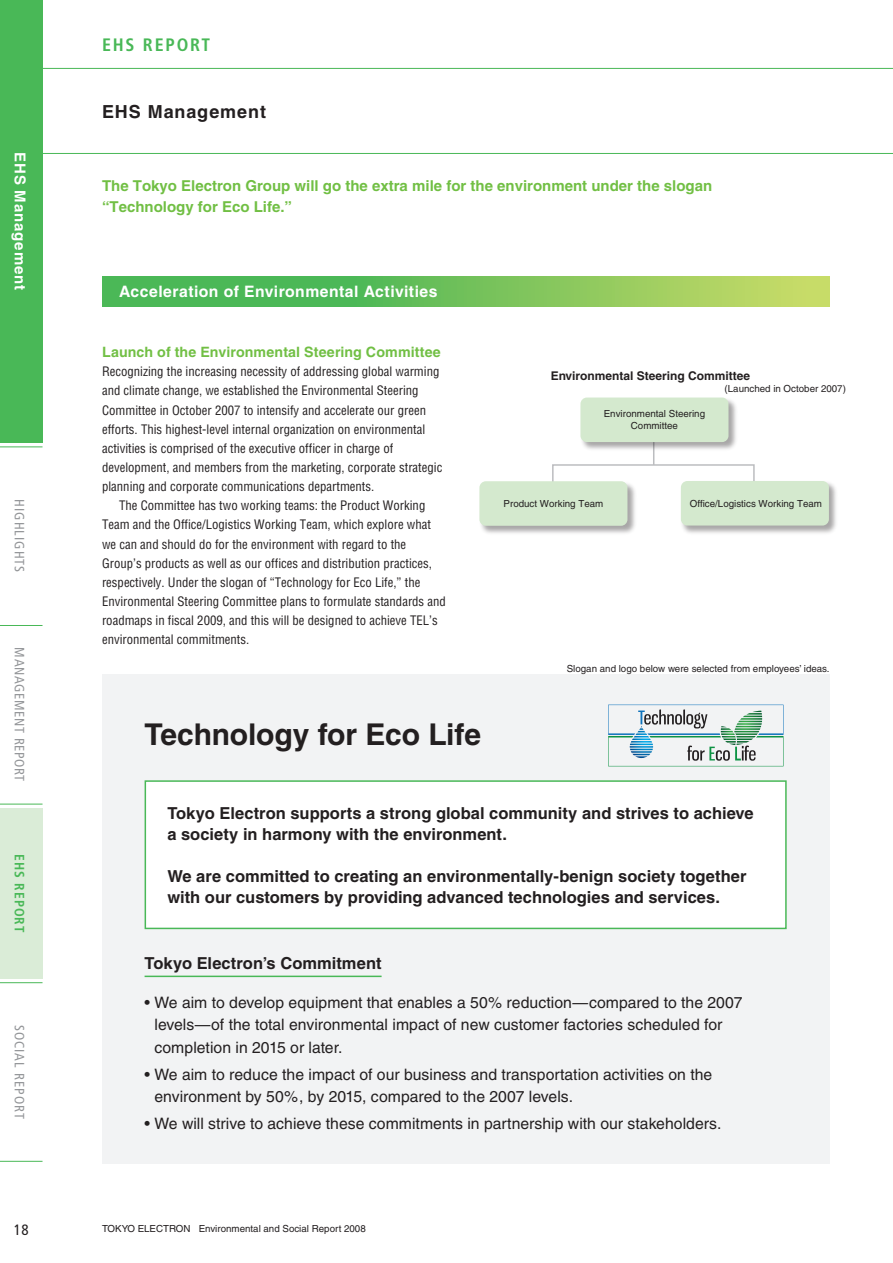
<style>
.page{position:relative;width:893px;height:1263px;background:#fff}
.page>*{position:absolute;margin:0;border:0;box-sizing:border-box;transform-origin:0 0}
.t1{font:700 30px "Helvetica";letter-spacing:-.005em;color:#231f20}
.t2{font:700 18px "Helvetica";letter-spacing:.05em;color:#231f20}
.t3{font:700 condensed 18px "Frutiger";letter-spacing:.1em;color:#49b857}
.t4{font:700 16.5px/21px "Helvetica";color:#231f20}
.t5{font:15.75px/22.5px "Helvetica";color:#231f20}
.t6{font:700 15.75px "Helvetica";letter-spacing:.03em;color:#fff}
.t7{font:700 15px/21px "Helvetica";color:#71bf44}
.t8{font:700 15px "Helvetica";letter-spacing:.06em;color:#fff}
.t9{font:condensed 15px "Frutiger";color:#231f20}
.t10{font:700 14.25px "Helvetica";letter-spacing:.005em;color:#71bf44}
.t11{font:condensed 13.5px "Frutiger";letter-spacing:.05em;color:#939598}
.t12{font:condensed 13.5px "Frutiger";letter-spacing:.075em;color:#939598}
.t13{font:700 condensed 13.5px "Frutiger";letter-spacing:.075em;color:#49b857}
.t14{font:condensed 12.75px/19.2px "Helvetica";color:#231f20}
.t15{font:700 12px "Helvetica";color:#231f20}
.t16{font:9.75px/12px "Helvetica";color:#231f20;text-align:center}
</style>
<div class="page">
<div style="left:0;top:0;width:43px;height:442px;background:#49b857"></div>
<div style="left:0;top:808px;width:43px;height:170px;background:#daecd7"></div>
<hr style="left:0;top:446px;width:43px;height:1px;background:#49b857">
<hr style="left:0;top:625px;width:43px;height:1px;background:#49b857">
<hr style="left:0;top:804px;width:43px;height:1px;background:#49b857">
<hr style="left:0;top:982px;width:43px;height:1px;background:#49b857">
<hr style="left:0;top:1161px;width:43px;height:1px;background:#49b857">
<hr style="left:0;top:68px;width:893px;height:1px;background:#49b857">
<hr style="left:0;top:153px;width:893px;height:1px;background:#49b857">
<div style="left:102px;top:674px;width:727px;height:489px;background:#f2f3f4"></div>
<div style="left:145px;top:781px;width:641px;height:147px;background:#fff"></div>
<div style="left:145px;top:780px;width:642px;height:149px;border:2px solid #49b857"></div>
<hr style="left:145px;top:975px;width:237px;height:2px;background:#49b857">
<svg style="left:608px;top:705px;width:175px;height:61px"></svg>
<svg style="left:102px;top:276px;width:727px;height:30px;background:#78c35c"></svg>
<svg style="left:552px;top:453px;width:203px;height:26px"></svg>
<img style="left:681px;top:479px;width:155px;height:54px">
<div style="left:681px;top:481px;width:148px;height:44px;background:#d4e9ce;border-radius:6px"></div>
<img style="left:481px;top:479px;width:154px;height:54px">
<div style="left:479px;top:481px;width:148px;height:45px;background:#d4e9ce;border-radius:6px"></div>
<img style="left:582px;top:397px;width:154px;height:56px">
<div style="left:580px;top:398px;width:148px;height:44px;background:#d4e9ce;border-radius:6px"></div>
<h2 class="t3" style="left:102px;top:34px;width:110px">EHS REPORT</h2>
<p class="t8" style="left:29px;top:152px;width:139px;rotate:90deg">EHS Management</p>
<p class="t11" style="left:27px;top:499px;width:73px;rotate:90deg">Highlights</p>
<p class="t11" style="left:27px;top:647px;width:134px;rotate:90deg">MANAGEMENT Report</p>
<p class="t13" style="left:27px;top:854px;width:80px;rotate:90deg">EHS REPORT</p>
<p class="t12" style="left:27px;top:1025px;width:94px;rotate:90deg">SOCIAL Report</p>
<h2 class="t2" style="left:102px;top:101px;width:165px">EHS Management</h2>
<p class="t7" style="left:102px;top:175px;width:612px">The Tokyo Electron Group will go the extra mile for the environment under the slogan “Technology for Eco Life.”</p>
<p class="t6" style="left:119px;top:282px;width:320px">Acceleration of Environmental Activities</p>
<p class="t10" style="left:102px;top:343px;width:340px">Launch of the Environmental Steering Committee</p>
<p class="t14" style="left:102px;top:362px;width:342px">Recognizing the increasing necessity of addressing global warming and climate change, we established the Environmental Steering Committee in October 2007 to intensify and accelerate our green efforts. This highest-level internal organization on environmental activities is comprised of the executive officer in charge of development, and members from the marketing, corporate strategic planning and corporate communications departments.</p>
<p class="t14" style="left:102px;top:496px;width:345px;text-indent:17px">The Committee has two working teams: the Product Working Team and the Office/Logistics Working Team, which explore what we can and should do for the environment with regard to the Group’s products as well as our offices and distribution practices, respectively. Under the slogan of “Technology for Eco Life,” the Environmental Steering Committee plans to formulate standards and roadmaps in fiscal 2009, and this will be designed to achieve TEL’s environmental commitments.</p>
<h1 class="t1" style="left:145px;top:716px;width:338px">Technology for Eco Life</h1>
<p class="t15" style="left:551px;top:368px;width:201px">Environmental Steering Committee</p>
<p class="t16" style="left:725px;top:382px;width:123px">(Launched in October 2007)</p>
<p class="t16" style="left:604px;top:408px;width:103px">Environmental Steering<br>Committee</p>
<p class="t16" style="left:504px;top:497px;width:101px">Product Working Team</p>
<p class="t16" style="left:690px;top:497px;width:134px">Office/Logistics Working Team</p>
<p class="t16" style="left:567px;top:662px;width:264px">Slogan and logo below were selected from employees’ ideas.</p>
<p class="t4" style="left:167px;top:802px;width:588px">Tokyo Electron supports a strong global community and strives to achieve a society in harmony with the environment.</p>
<p class="t4" style="left:167px;top:865px;width:581px">We are committed to creating an environmentally-benign society together with our customers by providing advanced technologies and services.</p>
<p class="t4" style="left:145px;top:952px;width:238px">Tokyo Electron’s Commitment</p>
<p class="t5" style="left:154px;top:991px;width:590px;text-indent:-10px">• We aim to develop equipment that enables a 50% reduction—compared to the 2007 levels—of the total environmental impact of new customer factories scheduled for completion in 2015 or later.</p>
<p class="t5" style="left:154px;top:1063px;width:559px;text-indent:-10px">• We aim to reduce the impact of our business and transportation activities on the environment by 50%, by 2015, compared to the 2007 levels.</p>
<p class="t5" style="left:145px;top:1112px;width:578px">• We will strive to achieve these commitments in partnership with our stakeholders.</p>
<p class="t9" style="left:14px;top:1221px;width:17px">18</p>
<p class="t16" style="left:102px;top:1223px;width:265px">TOKYO ELECTRON Environmental and Social Report 2008</p>
</div>
